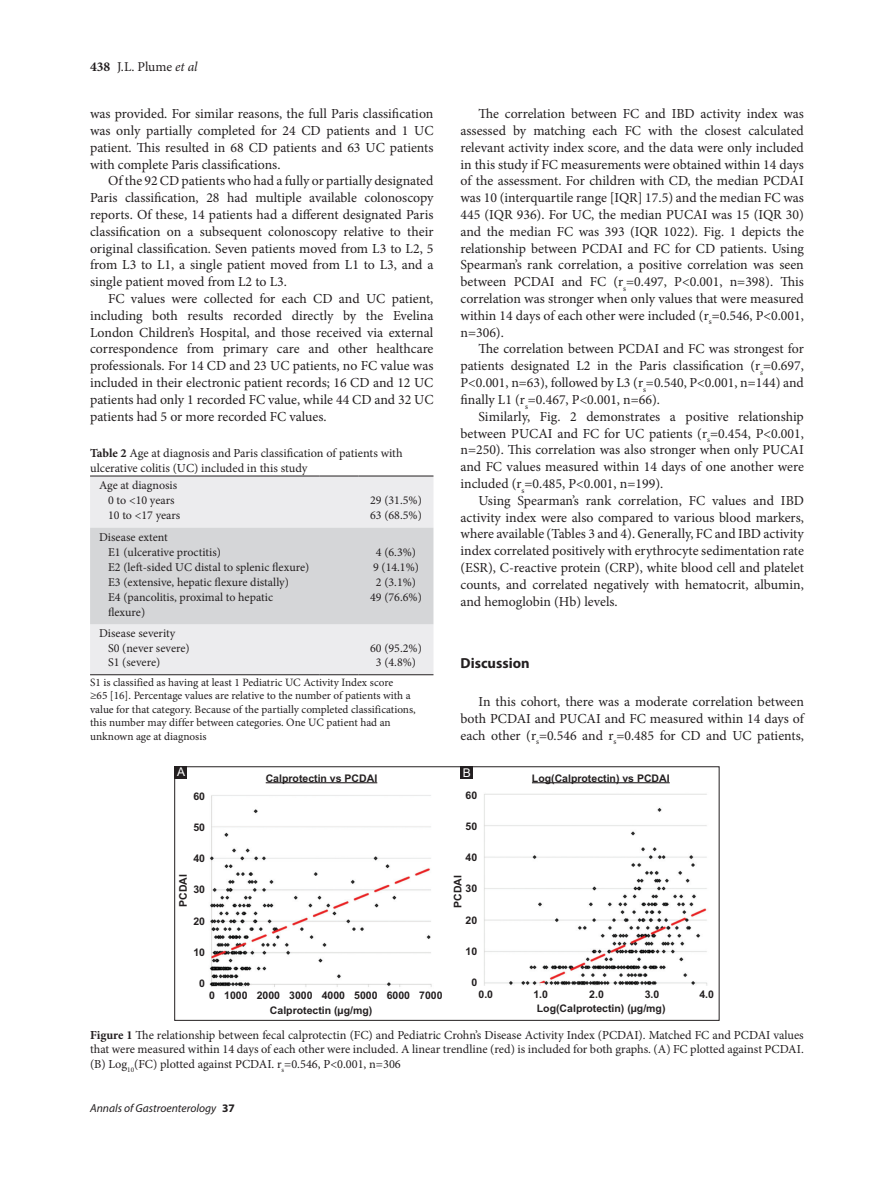
<style>
.page{position:relative;width:894px;height:1191px;background:#fff}
.page>*{position:absolute;margin:0;border:0;box-sizing:border-box;transform-origin:0 0}
.t1{font:700 14.55px "Myriad Pro";color:#231f20}
.TX{font:13.8px/16.8px "Minion Pro";color:#231f20;text-align:justify}
.RH_V{font:13.5px "Minion Pro";letter-spacing:-.005em;color:#231f20}
.FGC{font:12.3px/14.7px "Minion Pro";color:#231f20;text-align:justify}
.TT{font:12.3px/15px "Minion Pro";color:#231f20}
.TB{font:12px/15px "Minion Pro";color:#231f20}
.TBL{font:12px "Minion Pro";color:#231f20}
.LABEL{font:12px "Arial";color:#fff}
.t2{font:italic 11.55px "Myriad Pro";color:#231f20}
.TFN{font:11.25px/13.5px "Minion Pro";color:#231f20}
.t3{font:700 10.5px "Arial";color:#231f20}
.s1{font-weight:700}
.s2{font-style:italic}
.s3{font-weight:700;font-style:normal}
</style>
<div class="page">
<div style="left:90px;top:476px;width:343px;height:198px;background:#ececee"></div>
<div style="left:90px;top:527px;width:343px;height:97px;background:#d5d6d8"></div>
<hr style="left:90px;top:475px;width:229px;height:1px;background:#231f20">
<hr style="left:319px;top:475px;width:39px;height:1px;background:#231f20">
<hr style="left:358px;top:475px;width:75px;height:1px;background:#231f20">
<hr style="left:90px;top:674px;width:229px;height:1px;background:#231f20">
<hr style="left:319px;top:674px;width:39px;height:1px;background:#231f20">
<hr style="left:358px;top:674px;width:75px;height:1px;background:#231f20">
<img style="left:209px;top:782px;width:499px;height:215px">
<hr style="left:265px;top:782px;width:112px;height:1px;background:#231f20">
<hr style="left:531px;top:782px;width:138px;height:1px;background:#231f20">
<div style="left:174px;top:766px;width:545px;height:254px;border:1px solid #231f20"></div>
<div style="left:460px;top:766px;width:13px;height:13px;background:#231f20"></div>
<div style="left:174px;top:766px;width:13px;height:13px;background:#231f20"></div>
<p class="RH_V" style="left:90px;top:57px;width:109px"><span class="s1">438</span> J.L. Plume <span class="s2">et al</span></p>
<p class="TX" style="left:90px;top:105px;width:345px">was provided. For similar reasons, the full Paris classification was only partially completed for 24 CD patients and 1 UC patient. This resulted in 68 CD patients and 63 UC patients with complete Paris classifications.</p>
<p class="TX" style="left:90px;top:172px;width:345px;text-indent:18px">Of the 92 CD patients who had a fully or partially designated Paris classification, 28 had multiple available colonoscopy reports. Of these, 14 patients had a different designated Paris classification on a subsequent colonoscopy relative to their original classification. Seven patients moved from L3 to L2, 5 from L3 to L1, a single patient moved from L1 to L3, and a single patient moved from L2 to L3.</p>
<p class="TX" style="left:90px;top:290px;width:345px;text-indent:18px">FC values were collected for each CD and UC patient, including both results recorded directly by the Evelina London Children’s Hospital, and those received via external correspondence from primary care and other healthcare professionals. For 14 CD and 23 UC patients, no FC value was included in their electronic patient records; 16 CD and 12 UC patients had only 1 recorded FC value, while 44 CD and 32 UC patients had 5 or more recorded FC values.</p>
<p class="TT" style="left:90px;top:445px;width:314px"><span class="s1">Table 2</span> Age at diagnosis and Paris classification of patients with ulcerative colitis (UC) included in this study</p>
<p class="TB" style="left:99px;top:477px;width:79px">Age at diagnosis</p>
<p class="TB" style="left:108px;top:492px;width:68px">0 to &lt;10 years</p>
<p class="TB" style="left:108px;top:507px;width:74px">10 to &lt;17 years</p>
<p class="TB" style="left:370px;top:492px;width:53px">29 (31.5%)</p>
<p class="TB" style="left:370px;top:507px;width:53px">63 (68.5%)</p>
<p class="TB" style="left:99px;top:529px;width:70px">Disease extent</p>
<p class="TB" style="left:108px;top:544px;width:114px">E1 (ulcerative proctitis)</p>
<p class="TB" style="left:108px;top:559px;width:203px">E2 (left-sided UC distal to splenic flexure)</p>
<p class="TB" style="left:108px;top:574px;width:182px">E3 (extensive, hepatic flexure distally)</p>
<p class="TB" style="left:108px;top:589px;width:166px">E4 (pancolitis, proximal to hepatic flexure)</p>
<p class="TB" style="left:376px;top:544px;width:42px">4 (6.3%)</p>
<p class="TB" style="left:373px;top:559px;width:47px">9 (14.1%)</p>
<p class="TB" style="left:376px;top:574px;width:42px">2 (3.1%)</p>
<p class="TB" style="left:370px;top:589px;width:53px">49 (76.6%)</p>
<p class="TBL" style="left:99px;top:625px;width:78px">Disease severity</p>
<p class="TBL" style="left:108px;top:639px;width:83px">S0 (never severe)</p>
<p class="TBL" style="left:108px;top:654px;width:54px">S1 (severe)</p>
<p class="TBL" style="left:370px;top:639px;width:53px">60 (95.2%)</p>
<p class="TBL" style="left:376px;top:654px;width:42px">3 (4.8%)</p>
<p class="TFN" style="left:90px;top:675px;width:327px">S1 is classified as having at least 1 Pediatric UC Activity Index score<br>≥65 [16]. Percentage values are relative to the number of patients with a value for that category. Because of the partially completed classifications, this number may differ between categories. One UC patient had an unknown age at diagnosis</p>
<p class="TX" style="left:460px;top:105px;width:345px;text-indent:18px">The correlation between FC and IBD activity index was assessed by matching each FC with the closest calculated relevant activity index score, and the data were only included in this study if FC measurements were obtained within 14 days of the assessment. For children with CD, the median PCDAI was 10 (interquartile range [IQR] 17.5) and the median FC was 445 (IQR 936). For UC, the median PUCAI was 15 (IQR 30) and the median FC was 393 (IQR 1022). Fig. 1 depicts the relationship between PCDAI and FC for CD patients. Using Spearman’s rank correlation, a positive correlation was seen between PCDAI and FC (r<sub>s</sub>=0.497, P&lt;0.001, n=398). This correlation was stronger when only values that were measured within 14 days of each other were included (r<sub>s</sub>=0.546, P&lt;0.001, n=306).</p>
<p class="TX" style="left:460px;top:340px;width:345px;text-indent:18px">The correlation between PCDAI and FC was strongest for patients designated L2 in the Paris classification (r<sub>s</sub>=0.697, P&lt;0.001, n=63), followed by L3 (r<sub>s</sub>=0.540, P&lt;0.001, n=144) and finally L1 (r<sub>s</sub>=0.467, P&lt;0.001, n=66).</p>
<p class="TX" style="left:460px;top:408px;width:345px;text-indent:18px">Similarly, Fig. 2 demonstrates a positive relationship between PUCAI and FC for UC patients (r<sub>s</sub>=0.454, P&lt;0.001, n=250). This correlation was also stronger when only PUCAI and FC values measured within 14 days of one another were included (r<sub>s</sub>=0.485, P&lt;0.001, n=199).</p>
<p class="TX" style="left:460px;top:492px;width:345px;text-indent:18px">Using Spearman’s rank correlation, FC values and IBD activity index were also compared to various blood markers, where available (Tables 3 and 4). Generally, FC and IBD activity index correlated positively with erythrocyte sedimentation rate (ESR), C-reactive protein (CRP), white blood cell and platelet counts, and correlated negatively with hematocrit, albumin, and hemoglobin (Hb) levels.</p>
<h1 class="t1" style="left:460px;top:653px;width:71px">Discussion</h1>
<p class="TX" style="left:460px;top:693px;width:345px;text-indent:18px">In this cohort, there was a moderate correlation between both PCDAI and PUCAI and FC measured within 14 days of each other (r<sub>s</sub>=0.546 and r<sub>s</sub>=0.485 for CD and UC patients,</p>
<p class="LABEL" style="left:177px;top:763px;width:10px">A</p>
<p class="LABEL" style="left:462px;top:764px;width:10px">B</p>
<p class="t3" style="left:265px;top:770px;width:113px">Calprotectin vs PCDAI</p>
<p class="t3" style="left:531px;top:770px;width:139px">Log(Calprotectin) vs PCDAI</p>
<p class="t3" style="left:465px;top:787px;width:13px">60</p>
<p class="t3" style="left:465px;top:818px;width:13px">50</p>
<p class="t3" style="left:465px;top:849px;width:13px">40</p>
<p class="t3" style="left:465px;top:881px;width:13px">30</p>
<p class="t3" style="left:465px;top:912px;width:13px">20</p>
<p class="t3" style="left:465px;top:943px;width:13px">10</p>
<p class="t3" style="left:471px;top:974px;width:7px">0</p>
<p class="t3" style="left:193px;top:788px;width:13px">60</p>
<p class="t3" style="left:193px;top:819px;width:13px">50</p>
<p class="t3" style="left:193px;top:850px;width:13px">40</p>
<p class="t3" style="left:193px;top:882px;width:13px">30</p>
<p class="t3" style="left:193px;top:913px;width:13px">20</p>
<p class="t3" style="left:193px;top:944px;width:13px">10</p>
<p class="t3" style="left:199px;top:975px;width:7px">0</p>
<p class="t3" style="left:176px;top:906px;width:34px;rotate:-90deg">PCDAI</p>
<p class="t3" style="left:450px;top:907px;width:34px;rotate:-90deg">PCDAI</p>
<p class="t3" style="left:209px;top:987px;width:235px">0 1000 2000 3000 4000 5000 6000 7000</p>
<p class="t3" style="left:478px;top:986px;width:16px">0.0</p>
<p class="t3" style="left:533px;top:986px;width:16px">1.0</p>
<p class="t3" style="left:589px;top:986px;width:16px">2.0</p>
<p class="t3" style="left:644px;top:986px;width:16px">3.0</p>
<p class="t3" style="left:699px;top:986px;width:16px">4.0</p>
<p class="t3" style="left:270px;top:1003px;width:104px">Calprotectin (µg/mg)</p>
<p class="t3" style="left:536px;top:1000px;width:130px">Log(Calprotectin) (µg/mg)</p>
<p class="FGC" style="left:90px;top:1027px;width:715px"><span class="s1">Figure 1</span> The relationship between fecal calprotectin (FC) and Pediatric Crohn’s Disease Activity Index (PCDAI). Matched FC and PCDAI values that were measured within 14 days of each other were included. A linear trendline (red) is included for both graphs. (A) FC plotted against PCDAI. (B) Log<sub>10</sub>(FC) plotted against PCDAI. r<sub>s</sub>=0.546, P&lt;0.001, n=306</p>
<p class="t2" style="left:90px;top:1101px;width:146px">Annals of Gastroenterology <span class="s3">37</span></p>
</div>
